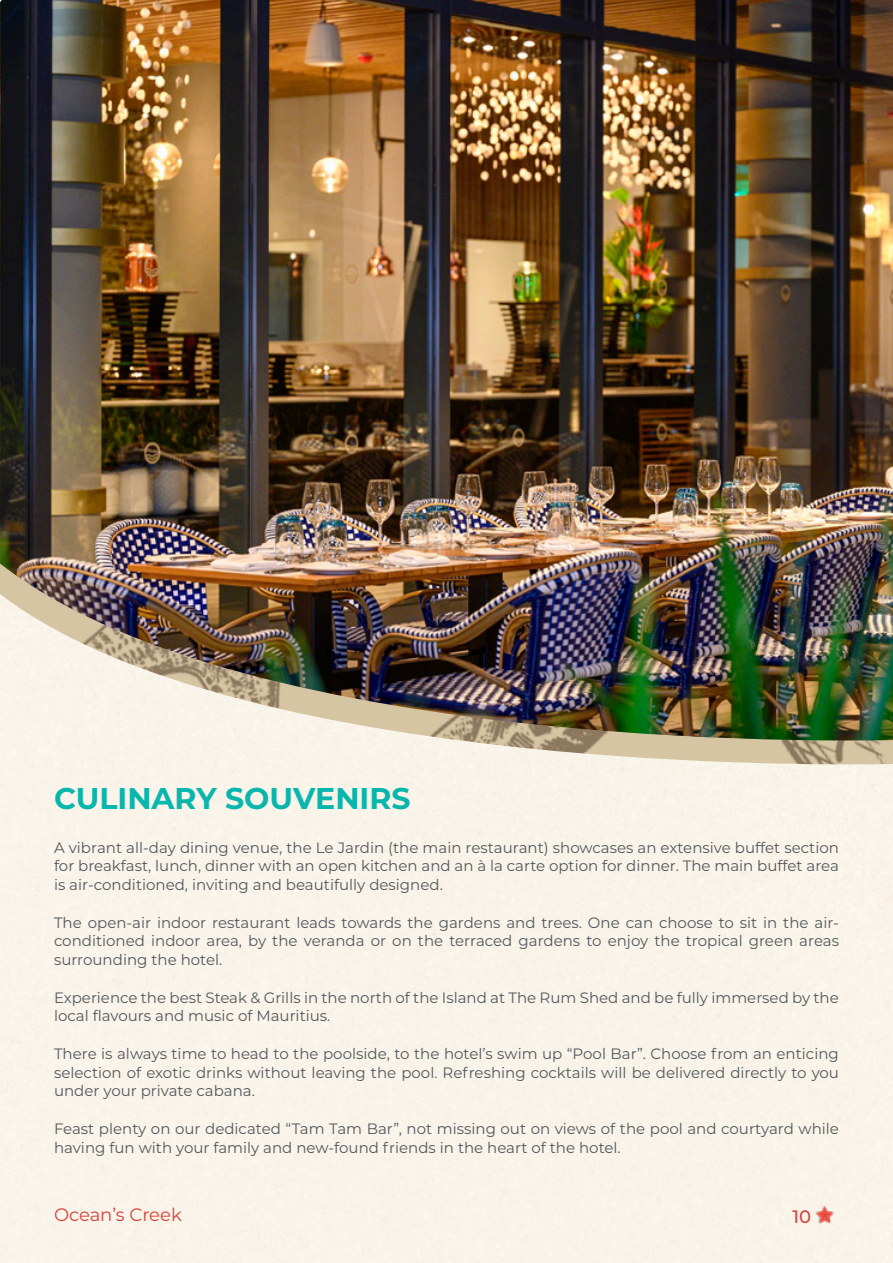
<style>
.page{position:relative;width:893px;height:1263px;background:#fff}
.page>*{position:absolute;margin:0;border:0;box-sizing:border-box;transform-origin:0 0}
.t1{font:700 30px "Montserrat";color:#09b6ac}
.t2{font:18px "Montserrat";color:#d74238}
.t3{font:500 18px "Montserrat";color:#d74238}
.t4{font:15px/18.8px "Montserrat";color:#51585d;text-align:justify}
</style>
<div class="page">
<img style="left:814px;top:1205px;width:20px;height:20px">
<img style="left:0;top:740px;width:893px;height:26px">
<img style="left:0;top:0;width:893px;height:740px">
<p class="t1" style="left:54px;top:777px;width:358px">CULINARY SOUVENIRS</p>
<p class="t4" style="left:54px;top:837px;width:786px">A vibrant all-day dining venue, the Le Jardin (the main restaurant) showcases an extensive buffet section for breakfast, lunch, dinner with an open kitchen and an à la carte option for dinner. The main buffet area is air-conditioned, inviting and beautifully designed.</p>
<p class="t4" style="left:54px;top:912px;width:786px">The open-air indoor restaurant leads towards the gardens and trees. One can choose to sit in the air&shy;conditioned indoor area, by the veranda or on the terraced gardens to enjoy the tropical green areas surrounding the hotel.</p>
<p class="t4" style="left:54px;top:987px;width:786px">Experience the best Steak &amp; Grills in the north of the Island at The Rum Shed and be fully immersed by the local flavours and music of Mauritius.</p>
<p class="t4" style="left:54px;top:1043px;width:786px">There is always time to head to the poolside, to the hotel’s swim up “Pool Bar”. Choose from an enticing selection of exotic drinks without leaving the pool. Refreshing cocktails will be delivered directly to you under your private cabana.</p>
<p class="t4" style="left:54px;top:1118px;width:786px">Feast plenty on our dedicated “Tam Tam Bar”, not missing out on views of the pool and courtyard while having fun with your family and new-found friends in the heart of the hotel.</p>
<p class="t2" style="left:54px;top:1202px;width:129px">Ocean’s Creek</p>
<p class="t3" style="left:792px;top:1204px;width:20px">10</p>
</div>
